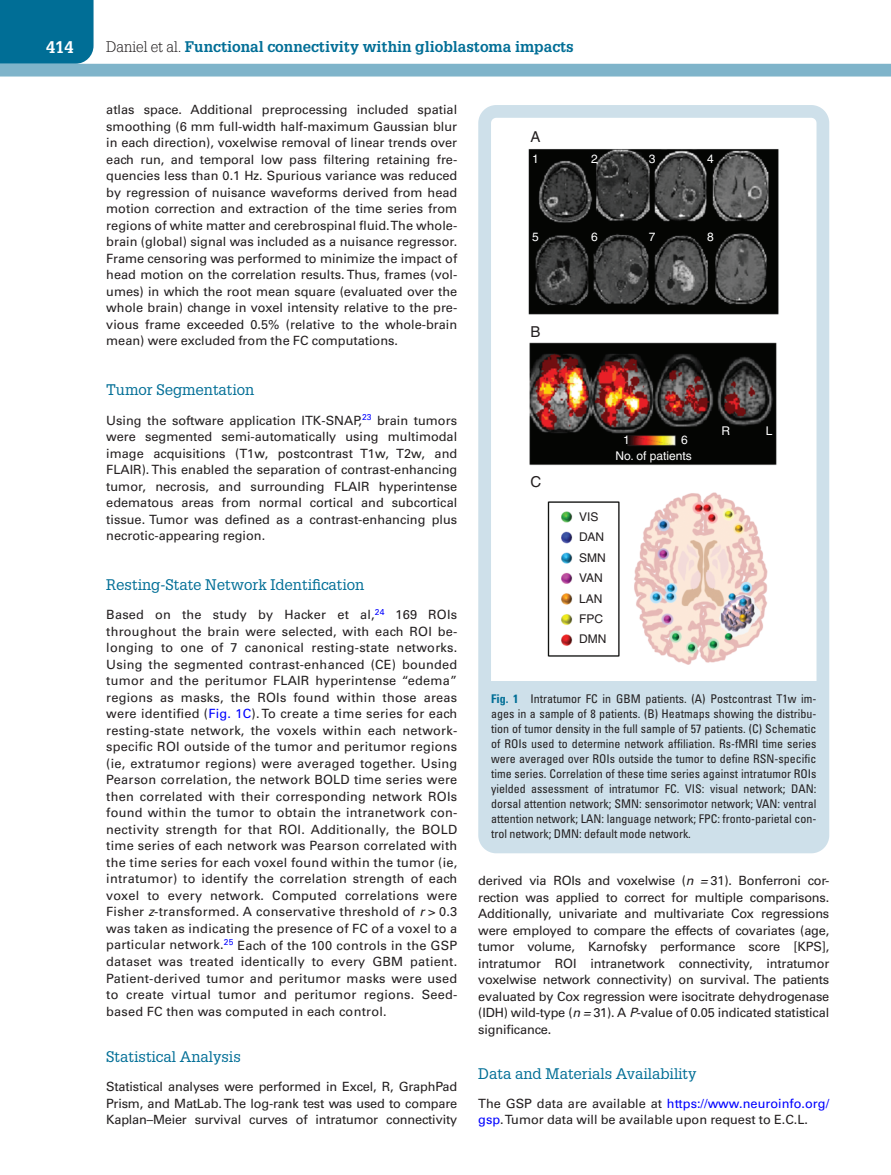
<style>
.page{position:relative;width:891px;height:1175px;background:#fff}
.page>*{position:absolute;margin:0;border:0;box-sizing:border-box;transform-origin:0 0}
.t1{font:700 16.5px "Glypha LT Std";color:#fff}
.t2{font:15px "Glypha LT Std";color:#006e96}
.t3{font:700 15px "Glypha LT Std";color:#006e96}
.t4{font:15px "Helvetica";color:#231f20}
.t5{font:12.75px/16.5px "Univers LT Std";color:#231f20;text-align:justify}
.t6{font:condensed 12px/15px "Univers LT Std";color:#231f20;text-align:justify}
.t7{font:12px "Helvetica";color:#fff}
.t8{font:12px/20.4px "Helvetica";color:#231f20}
.s1{font-weight:300;color:#231f20}
.s2{color:#00f}
.s3{font-style:italic}
.s4{font-weight:700;color:#006e96}
</style>
<div class="page">
<div style="left:0;top:0;width:94px;height:64px;background:#006e96"></div>
<div style="left:0;top:64px;width:891px;height:12px;background:#7fb4ca"></div>
<div style="left:482px;top:681px;width:344px;height:164px;background:#cee0ea"></div>
<img style="left:528px;top:149px;width:251px;height:516px">
<div style="left:478px;top:105px;width:351px;height:748px;border:13px solid #cee0ea;border-radius:12px"></div>
<p class="t1" style="left:46px;top:37px;width:29px">414</p>
<p class="t3" style="left:106px;top:37px;width:469px"><span class="s1">Daniel et al.</span> Functional connectivity within glioblastoma impacts</p>
<p class="t5" style="left:106px;top:102px;width:353px">atlas space. Additional preprocessing included spatial smoothing (6 mm full-width half-maximum Gaussian blur in each direction), voxelwise removal of linear trends over each run, and temporal low pass filtering retaining fre&shy;quencies less than 0.1 Hz. Spurious variance was reduced by regression of nuisance waveforms derived from head motion correction and extraction of the time series from regions of white matter and cerebrospinal fluid. The whole&shy;brain (global) signal was included as a nuisance regressor.<br>Frame censoring was performed to minimize the impact of head motion on the correlation results. Thus, frames (vol&shy;umes) in which the root mean square (evaluated over the whole brain) change in voxel intensity relative to the pre&shy;vious frame exceeded 0.5% (relative to the whole-brain mean) were excluded from the FC computations.</p>
<p class="t2" style="left:106px;top:381px;width:150px">Tumor Segmentation</p>
<p class="t5" style="left:106px;top:412px;width:353px">Using the software application ITK-SNAP,<sup>23</sup> brain tumors were segmented semi-automatically using multimodal image acquisitions (T1w, postcontrast T1w, T2w, and FLAIR). This enabled the separation of contrast-enhancing tumor, necrosis, and surrounding FLAIR hyperintense edematous areas from normal cortical and subcortical tissue. Tumor was defined as a contrast-enhancing plus necrotic-appearing region.</p>
<p class="t2" style="left:106px;top:575px;width:260px">Resting-State Network Identification</p>
<p class="t5" style="left:106px;top:606px;width:353px">Based on the study by Hacker et al,<sup>24</sup> 169 ROIs throughout the brain were selected, with each ROI be&shy;longing to one of 7 canonical resting-state networks.<br>Using the segmented contrast-enhanced (CE) bounded tumor and the peritumor FLAIR hyperintense “edema” regions as masks, the ROIs found within those areas were identified (<span class="s2">Fig. 1C</span>). To create a time series for each resting-state network, the voxels within each network&shy;specific ROI outside of the tumor and peritumor regions (ie, extratumor regions) were averaged together. Using Pearson correlation, the network BOLD time series were then correlated with their corresponding network ROIs found within the tumor to obtain the intranetwork con&shy;nectivity strength for that ROI. Additionally, the BOLD time series of each network was Pearson correlated with the time series for each voxel found within the tumor (ie, intratumor) to identify the correlation strength of each voxel to every network. Computed correlations were Fisher <span class="s3">z</span>-transformed. A conservative threshold of <span class="s3">r</span> &gt; 0.3 was taken as indicating the presence of FC of a voxel to a particular network.<sup>25</sup> Each of the 100 controls in the GSP dataset was treated identically to every GBM patient.<br>Patient-derived tumor and peritumor masks were used to create virtual tumor and peritumor regions. Seed&shy;based FC then was computed in each control.</p>
<p class="t2" style="left:106px;top:1047px;width:136px">Statistical Analysis</p>
<p class="t5" style="left:106px;top:1078px;width:353px">Statistical analyses were performed in Excel, R, GraphPad Prism, and MatLab. The log-rank test was used to compare Kaplan–Meier survival curves of intratumor connectivity</p>
<p class="t4" style="left:530px;top:128px;width:12px">A</p>
<p class="t7" style="left:532px;top:151px;width:8px">1</p>
<p class="t7" style="left:591px;top:151px;width:8px">2</p>
<p class="t7" style="left:649px;top:151px;width:8px">3</p>
<p class="t7" style="left:707px;top:151px;width:8px">4</p>
<p class="t7" style="left:532px;top:229px;width:8px">5</p>
<p class="t4" style="left:530px;top:323px;width:12px">B</p>
<p class="t4" style="left:530px;top:473px;width:12px">C</p>
<p class="t7" style="left:591px;top:229px;width:8px">6</p>
<p class="t7" style="left:649px;top:229px;width:8px">7</p>
<p class="t7" style="left:707px;top:229px;width:8px">8</p>
<p class="t7" style="left:623px;top:432px;width:8px">1</p>
<p class="t7" style="left:681px;top:432px;width:8px">6</p>
<p class="t7" style="left:616px;top:448px;width:78px">No. of patients</p>
<p class="t8" style="left:579px;top:506px;width:21px">VIS</p>
<p class="t8" style="left:579px;top:547px;width:29px">SMN<br>VAN<br>LAN<br>FPC<br>DMN</p>
<p class="t8" style="left:579px;top:526px;width:26px">DAN</p>
<p class="t7" style="left:721px;top:424px;width:10px">R</p>
<p class="t7" style="left:766px;top:424px;width:8px">L</p>
<p class="t6" style="left:491px;top:690px;width:327px"><span class="s4">Fig. 1</span> Intratumor FC in GBM patients. (A) Postcontrast T1w im&shy;ages in a sample of 8 patients. (B) Heatmaps showing the distribu&shy;tion of tumor density in the full sample of 57 patients. (C) Schematic of ROIs used to determine network affiliation. Rs-fMRI time series were averaged over ROIs outside the tumor to define RSN-specific time series. Correlation of these time series against intratumor ROIs yielded assessment of intratumor FC. VIS: visual network; DAN: dorsal attention network; SMN: sensorimotor network; VAN: ventral attention network; LAN: language network; FPC: fronto-parietal con&shy;trol network; DMN: default mode network.</p>
<p class="t5" style="left:478px;top:872px;width:353px">derived via ROIs and voxelwise (<span class="s3">n =</span> 31). Bonferroni cor&shy;rection was applied to correct for multiple comparisons.<br>Additionally, univariate and multivariate Cox regressions were employed to compare the effects of covariates (age, tumor volume, Karnofsky performance score [KPS], intratumor ROI intranetwork connectivity, intratumor voxelwise network connectivity) on survival. The patients evaluated by Cox regression were isocitrate dehydrogenase (IDH) wild-type (<span class="s3">n =</span> 31). A <span class="s3">P</span>-value of 0.05 indicated statistical significance.</p>
<p class="t2" style="left:478px;top:1064px;width:220px">Data and Materials Availability</p>
<p class="t5" style="left:478px;top:1095px;width:352px">The GSP data are available at <span class="s2">https://www.neuroinfo.org/ gsp</span>. Tumor data will be available upon request to E.C.L.</p>
</div>
